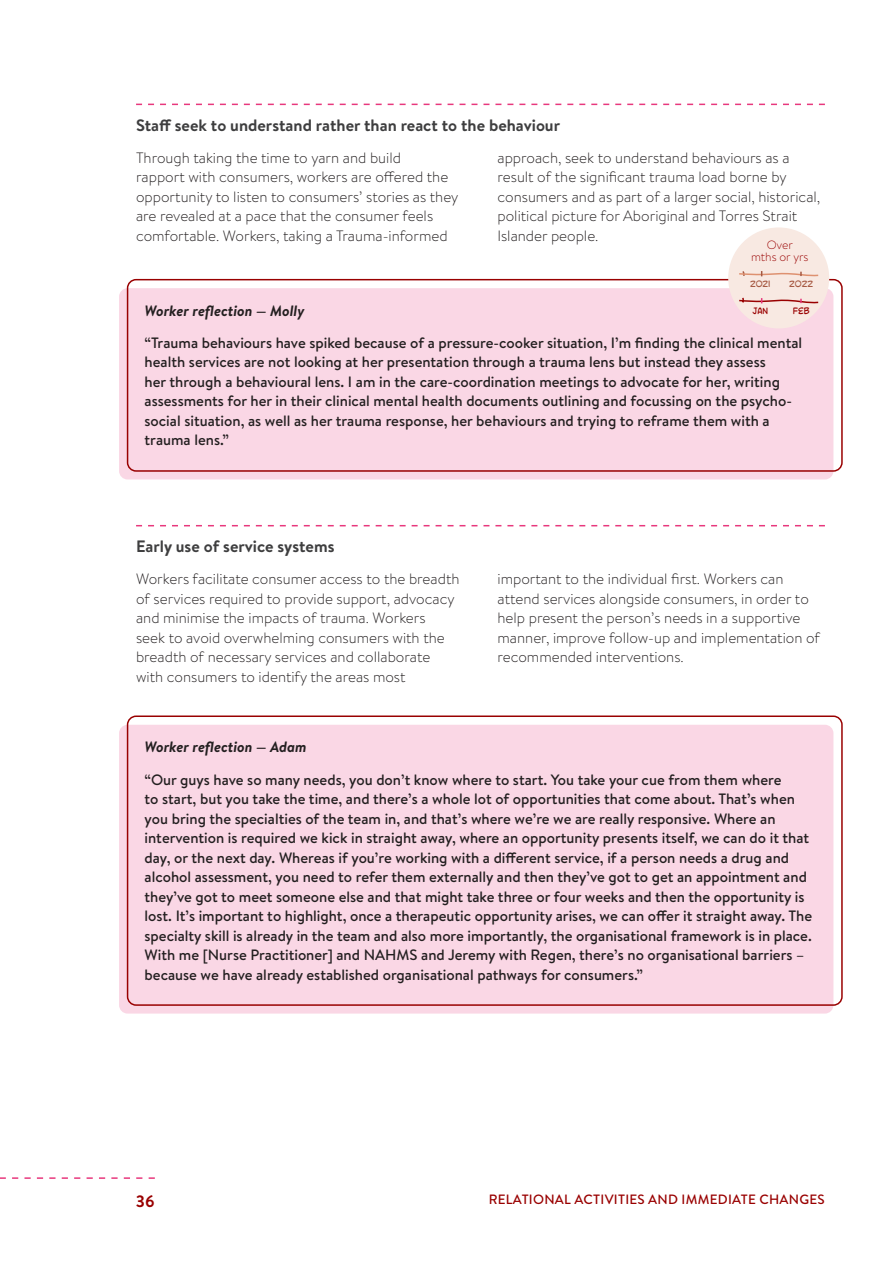
<style>
.page{position:relative;width:893px;height:1263px;background:#fff}
.page>*{position:absolute;margin:0;border:0;box-sizing:border-box;transform-origin:0 0}
.Relational_Activitie{font:700 16.5px "Brandon Text";color:#3e3e3f}
.t1{font:700 16.5px "Brandon Text";color:#900}
.Activity_Reflection{font:500 15px/19.5px "Brandon Text";color:#231f20}
.Body{font:300 15px/19.5px "Brandon Text";color:#231f20}
.Activity_Reflection-2{font:italic 700 15px "Brandon Text";color:#231f20}
.t2{font:500 13.5px "Brandon Text";letter-spacing:.02em;color:#900}
.Body-2{font:300 12px/12px "Brandon Text";color:#900;text-align:center}
.t3{font:8.25px "Collector Comic";color:#a65942}
.t4{font:8.25px "Collector Comic";color:#900}
</style>
<div class="page">
<svg style="left:136px;top:104px;width:689px;height:1px"></svg>
<div style="left:119px;top:288px;width:714px;height:191px;background:#fad7e5;border-radius:9px"></div>
<div style="left:127px;top:279px;width:716px;height:193px;border:2px solid #900;border-radius:9px"></div>
<svg style="left:136px;top:525px;width:689px;height:1px"></svg>
<div style="left:119px;top:725px;width:714px;height:288px;background:#fad7e5;border-radius:9px"></div>
<div style="left:127px;top:715px;width:716px;height:291px;border:2px solid #900;border-radius:9px"></div>
<div style="left:728px;top:227px;width:101px;height:101px;background:#f8e9e2;border-radius:50%"></div>
<svg style="left:739px;top:297px;width:80px;height:7px"></svg>
<svg style="left:739px;top:271px;width:80px;height:6px"></svg>
<svg style="left:0;top:1177px;width:155px;height:2px"></svg>
<p class="Relational_Activitie" style="left:136px;top:113px;width:426px">Staff seek to understand rather than react to the behaviour</p>
<p class="Body" style="left:136px;top:147px;width:324px">Through taking the time to yarn and build<br>rapport with consumers, workers are offered the opportunity to listen to consumers’ stories as they are revealed at a pace that the consumer feels comfortable. Workers, taking a Trauma-informed</p>
<p class="Body" style="left:497px;top:147px;width:324px">approach, seek to understand behaviours as a result of the significant trauma load borne by consumers and as part of a larger social, historical, political picture for Aboriginal and Torres Strait Islander people.</p>
<p class="Body-2" style="left:751px;top:238px;width:59px">Over<br>mths or yrs</p>
<p class="t3" style="left:750px;top:278px;width:22px">2021</p>
<p class="t3" style="left:789px;top:278px;width:25px">2022</p>
<p class="Activity_Reflection-2" style="left:145px;top:300px;width:161px">Worker reflection — Molly</p>
<p class="Activity_Reflection" style="left:145px;top:333px;width:659px">“Trauma behaviours have spiked because of a pressure-cooker situation, I’m finding the clinical mental health services are not looking at her presentation through a trauma lens but instead they assess<br>her through a behavioural lens. I am in the care-coordination meetings to advocate for her, writing assessments for her in their clinical mental health documents outlining and focussing on the psycho&shy;social situation, as well as her trauma response, her behaviours and trying to reframe them with a trauma lens.”</p>
<p class="t4" style="left:752px;top:305px;width:17px">JAN</p>
<p class="t4" style="left:793px;top:305px;width:18px">FEB</p>
<p class="Relational_Activitie" style="left:136px;top:535px;width:200px">Early use of service systems</p>
<p class="Body" style="left:136px;top:569px;width:325px">Workers facilitate consumer access to the breadth of services required to provide support, advocacy and minimise the impacts of trauma. Workers<br>seek to avoid overwhelming consumers with the breadth of necessary services and collaborate with consumers to identify the areas most</p>
<p class="Body" style="left:497px;top:569px;width:324px">important to the individual first. Workers can attend services alongside consumers, in order to help present the person’s needs in a supportive manner, improve follow-up and implementation of recommended interventions.</p>
<p class="Activity_Reflection-2" style="left:145px;top:736px;width:164px">Worker reflection — Adam</p>
<p class="Activity_Reflection" style="left:145px;top:769px;width:669px">“Our guys have so many needs, you don’t know where to start. You take your cue from them where<br>to start, but you take the time, and there’s a whole lot of opportunities that come about. That’s when you bring the specialties of the team in, and that’s where we’re we are really responsive. Where an intervention is required we kick in straight away, where an opportunity presents itself, we can do it that day, or the next day. Whereas if you’re working with a different service, if a person needs a drug and alcohol assessment, you need to refer them externally and then they’ve got to get an appointment and they’ve got to meet someone else and that might take three or four weeks and then the opportunity is lost. It’s important to highlight, once a therapeutic opportunity arises, we can offer it straight away. The specialty skill is already in the team and also more importantly, the organisational framework is in place.<br>With me [Nurse Practitioner] and NAHMS and Jeremy with Regen, there’s no organisational barriers – because we have already established organisational pathways for consumers.”</p>
<p class="t1" style="left:136px;top:1189px;width:20px">36</p>
<p class="t2" style="left:489px;top:1190px;width:19px">Relational</p>
<p class="t2" style="left:574px;top:1190px;width:17px">Activities</p>
<p class="t2" style="left:648px;top:1190px;width:11px">and</p>
<p class="t2" style="left:682px;top:1190px;width:14px">Immediate</p>
<p class="t2" style="left:759px;top:1190px;width:20px">Changes</p>
</div>
